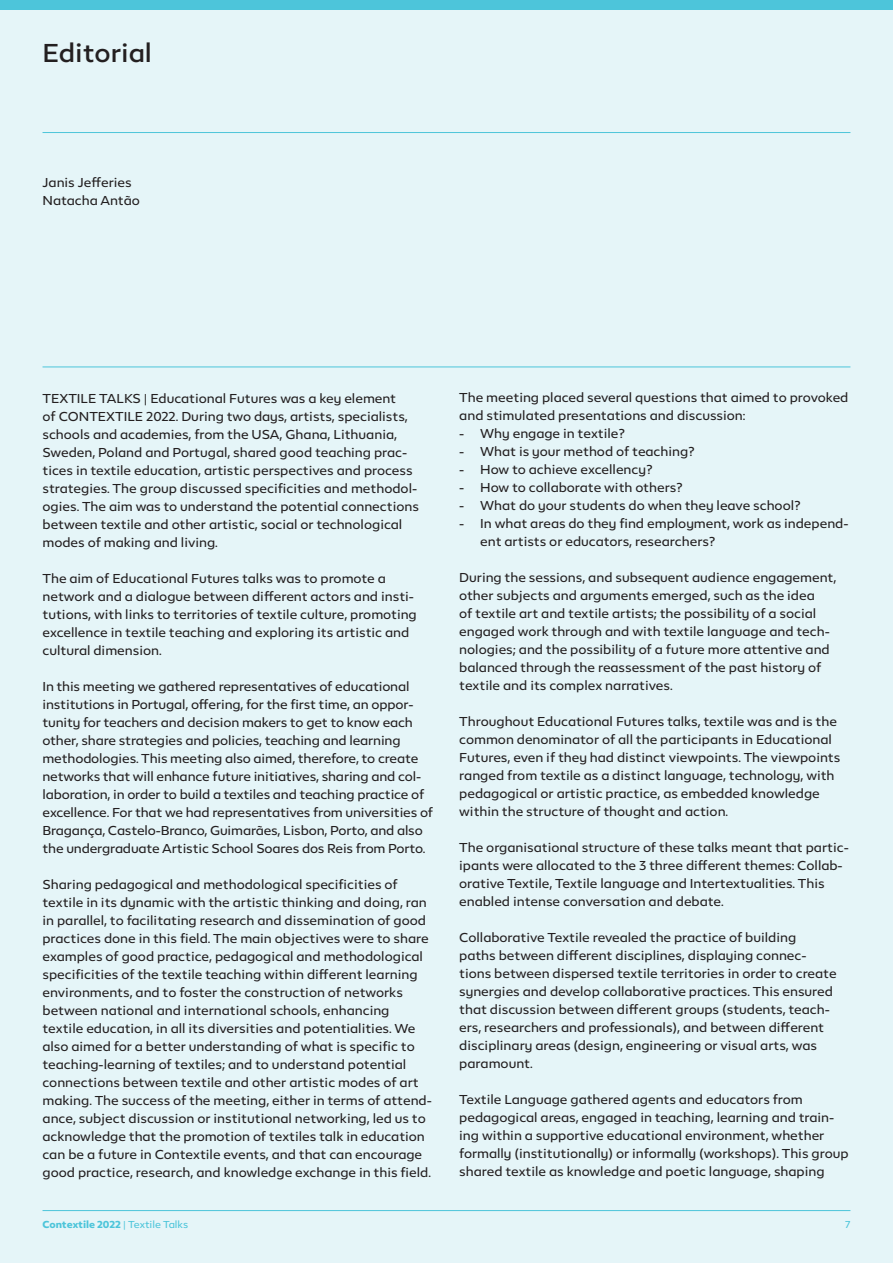
<style>
.page{position:relative;width:893px;height:1263px;background:#e5f5f8}
.page>*{position:absolute;margin:0;border:0;box-sizing:border-box;transform-origin:0 0}
.t1{font:500 27px "Epura";color:#231f20}
.t2{font:13.5px/18px "Epura";color:#231f20}
.t3{font:700 10.5px "Epura";color:#4dc5da}
.t4{font:10.5px "Epura";color:#4dc5da}
.s1{font-weight:400}
</style>
<div class="page">
<hr style="left:43px;top:132px;width:807px;height:1px;background:#4dc5da">
<hr style="left:43px;top:1210px;width:807px;height:1px;background:#4dc5da">
<div style="left:0;top:0;width:893px;height:10px;background:#4dc5da"></div>
<hr style="left:43px;top:367px;width:807px;height:1px;background:#4dc5da">
<h1 class="t1" style="left:43px;top:36px;width:111px">Editorial</h1>
<p class="t2" style="left:43px;top:172px;width:99px">Janis Jefferies<br>Natacha Antão</p>
<p class="t2" style="left:43px;top:388px;width:378px">TEXTILE TALKS | Educational Futures was a key element<br>of CONTEXTILE 2022. During two days, artists, specialists, schools and academies, from the USA, Ghana, Lithuania, Sweden, Poland and Portugal, shared good teaching prac&shy;tices in textile education, artistic perspectives and process strategies. The group discussed specificities and methodol&shy;ogies. The aim was to understand the potential connections between textile and other artistic, social or technological modes of making and living.</p>
<p class="t2" style="left:43px;top:568px;width:376px">The aim of Educational Futures talks was to promote a network and a dialogue between different actors and insti&shy;tutions, with links to territories of textile culture, promoting excellence in textile teaching and exploring its artistic and cultural dimension.</p>
<p class="t2" style="left:43px;top:676px;width:392px">In this meeting we gathered representatives of educational institutions in Portugal, offering, for the first time, an oppor&shy;tunity for teachers and decision makers to get to know each other, share strategies and policies, teaching and learning methodologies. This meeting also aimed, therefore, to create networks that will enhance future initiatives, sharing and col&shy;laboration, in order to build a textiles and teaching practice of excellence. For that we had representatives from universities of Bragança, Castelo-Branco, Guimarães, Lisbon, Porto, and also the undergraduate Artistic School Soares dos Reis from Porto.</p>
<p class="t2" style="left:43px;top:874px;width:391px">Sharing pedagogical and methodological specificities of textile in its dynamic with the artistic thinking and doing, ran in parallel, to facilitating research and dissemination of good practices done in this field. The main objectives were to share examples of good practice, pedagogical and methodological specificities of the textile teaching within different learning environments, and to foster the construction of networks between national and international schools, enhancing textile education, in all its diversities and potentialities. We also aimed for a better understanding of what is specific to teaching-learning of textiles; and to understand potential connections between textile and other artistic modes of art making. The success of the meeting, either in terms of attend&shy;ance, subject discussion or institutional networking, led us to acknowledge that the promotion of textiles talk in education can be a future in Contextile events, and that can encourage good practice, research, and knowledge exchange in this field.</p>
<p class="t2" style="left:459px;top:388px;width:391px">The meeting placed several questions that aimed to provoked and stimulated presentations and discussion:</p>
<p class="t2" style="left:459px;top:424px;width:168px">- Why engage in textile?</p>
<p class="t2" style="left:459px;top:442px;width:237px">- What is your method of teaching?</p>
<p class="t2" style="left:459px;top:460px;width:195px">- How to achieve excellency?</p>
<p class="t2" style="left:459px;top:478px;width:225px">- How to collaborate with others?</p>
<p class="t2" style="left:459px;top:496px;width:343px">- What do your students do when they leave school?</p>
<p class="t2" style="left:480px;top:514px;width:370px;text-indent:-21px">- In what areas do they find employment, work as independ&shy;ent artists or educators, researchers?</p>
<p class="t2" style="left:459px;top:568px;width:379px">During the sessions, and subsequent audience engagement, other subjects and arguments emerged, such as the idea<br>of textile art and textile artists; the possibility of a social engaged work through and with textile language and tech&shy;nologies; and the possibility of a future more attentive and balanced through the reassessment of the past history of textile and its complex narratives.</p>
<p class="t2" style="left:459px;top:712px;width:382px">Throughout Educational Futures talks, textile was and is the common denominator of all the participants in Educational Futures, even if they had distinct viewpoints. The viewpoints ranged from textile as a distinct language, technology, with pedagogical or artistic practice, as embedded knowledge within the structure of thought and action.</p>
<p class="t2" style="left:459px;top:838px;width:391px">The organisational structure of these talks meant that partic&shy;ipants were allocated to the 3 three different themes: Collab&shy;orative Textile, Textile language and Intertextualities. This enabled intense conversation and debate.</p>
<p class="t2" style="left:459px;top:928px;width:379px">Collaborative Textile revealed the practice of building<br>paths between different disciplines, displaying connec&shy;tions between dispersed textile territories in order to create synergies and develop collaborative practices. This ensured that discussion between different groups (students, teach&shy;ers, researchers and professionals), and between different disciplinary areas (design, engineering or visual arts, was paramount.</p>
<p class="t2" style="left:459px;top:1090px;width:391px">Textile Language gathered agents and educators from pedagogical areas, engaged in teaching, learning and train&shy;ing within a supportive educational environment, whether formally (institutionally) or informally (workshops). This group shared textile as knowledge and poetic language, shaping</p>
<p class="t3" style="left:43px;top:1218px;width:147px">Contextile 2022 <span class="s1">| Textile Talks</span></p>
<p class="t4" style="left:845px;top:1218px;width:7px">7</p>
</div>
